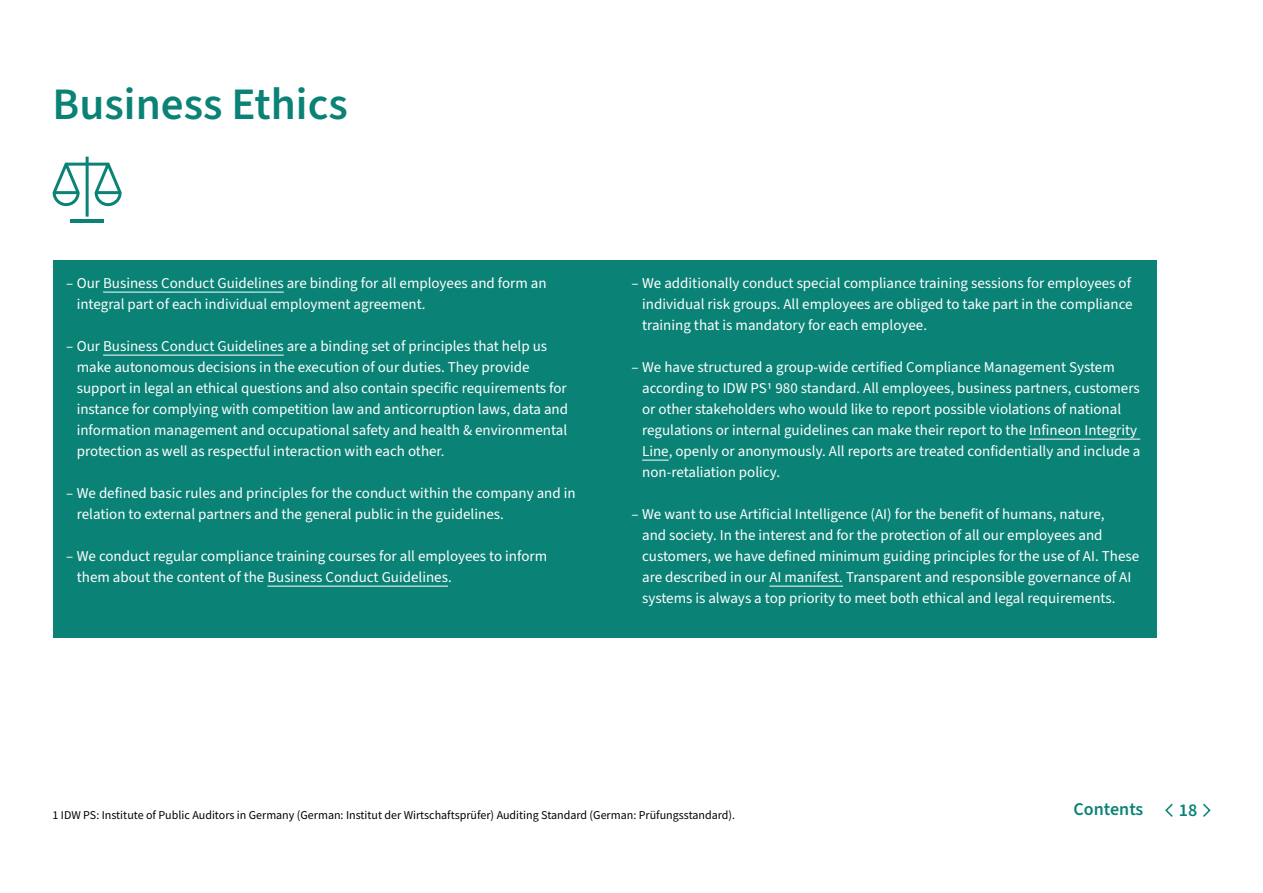
<style>
.page{position:relative;width:1263px;height:893px;background:#fff}
.page>*{position:absolute;margin:0;border:0;box-sizing:border-box;transform-origin:0 0}
.t1{font:600 45px "Source Sans 3";color:#0a8276}
.t2{font:600 18px "Source Sans 3";color:#0a8276}
.t3{font:15px/21px "Source Sans 3";color:#fff}
.t4{font:12px "Source Sans Pro";color:#000}
</style>
<div class="page">
<svg style="left:1203px;top:803px;width:8px;height:14px"></svg>
<svg style="left:1165px;top:803px;width:8px;height:14px"></svg>
<div style="left:53px;top:260px;width:1104px;height:377px;background:#0a8276"></div>
<hr style="left:103px;top:292px;width:181px;height:1px;background:#fff">
<hr style="left:103px;top:355px;width:181px;height:1px;background:#fff">
<hr style="left:267px;top:586px;width:181px;height:1px;background:#fff">
<hr style="left:1029px;top:439px;width:111px;height:1px;background:#fff">
<svg style="left:642px;top:460px;width:27px;height:1px"></svg>
<hr style="left:769px;top:586px;width:74px;height:1px;background:#fff">
<hr style="left:71px;top:220px;width:33px;height:3px;background:#0a8275">
<svg style="left:53px;top:157px;width:69px;height:60px"></svg>
<h1 class="t1" style="left:53px;top:76px;width:297px">Business Ethics</h1>
<p class="t3" style="left:77px;top:272px;width:471px;text-indent:-11px">– Our Business Conduct Guidelines are binding for all employees and form an integral part of each individual employment agreement.</p>
<p class="t3" style="left:77px;top:335px;width:493px;text-indent:-11px">– Our Business Conduct Guidelines are a binding set of principles that help us make autonomous decisions in the execution of our duties. They provide support in legal an ethical questions and also contain specific requirements for instance for complying with competition law and anticorruption laws, data and information management and occupational safety and health &amp; environmental protection as well as respectful interaction with each other.</p>
<p class="t3" style="left:77px;top:482px;width:500px;text-indent:-11px">– We defined basic rules and principles for the conduct within the company and in relation to external partners and the general public in the guidelines.</p>
<p class="t3" style="left:77px;top:545px;width:472px;text-indent:-11px">– We conduct regular compliance training courses for all employees to inform them about the content of the Business Conduct Guidelines.</p>
<p class="t3" style="left:642px;top:272px;width:492px;text-align:justify;text-indent:-11px">– We additionally conduct special compliance training sessions for employees of individual risk groups. All employees are obliged to take part in the compliance training that is mandatory for each employee.</p>
<p class="t3" style="left:642px;top:356px;width:500px;text-indent:-11px">– We have structured a group-wide certified Compliance Management System according to IDW PS1 980 standard. All employees, business partners, customers or other stakeholders who would like to report possible violations of national regulations or internal guidelines can make their report to the Infineon Integrity Line, openly or anonymously. All reports are treated confidentially and include a non-retaliation policy.</p>
<p class="t3" style="left:642px;top:503px;width:498px;text-indent:-11px">– We want to use Artificial Intelligence (AI) for the benefit of humans, nature,<br>and society. In the interest and for the protection of all our employees and customers, we have defined minimum guiding principles for the use of AI. These are described in our AI manifest. Transparent and responsible governance of AI systems is always a top priority to meet both ethical and legal requirements.</p>
<p class="t4" style="left:53px;top:807px;width:684px">1 IDW PS: Institute of Public Auditors in Germany (German: Institut der Wirtschaftsprüfer) Auditing Standard (German: Prüfungsstandard).</p>
<p class="t2" style="left:1073px;top:798px;width:71px">Contents</p>
<p class="t2" style="left:1179px;top:798px;width:20px">18</p>
</div>
